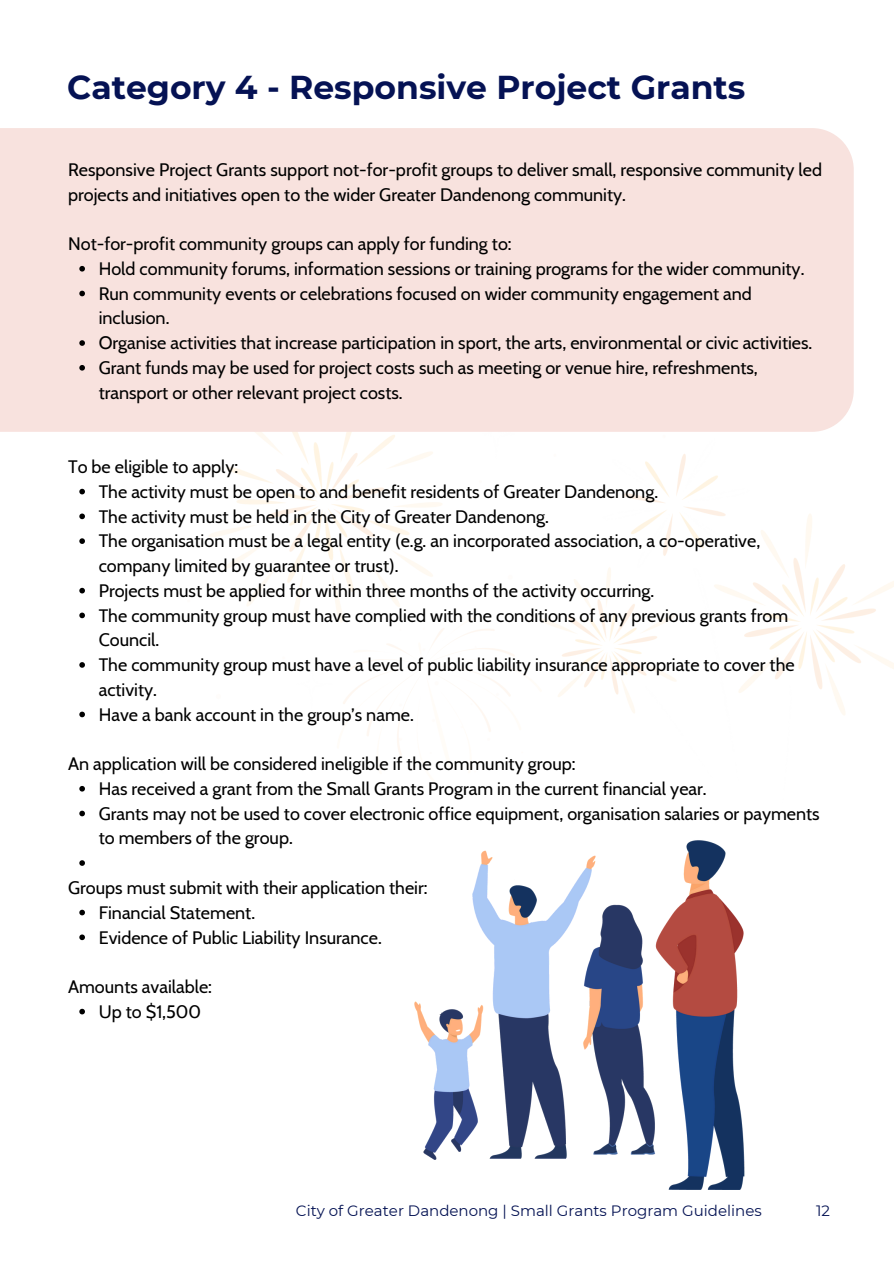
<style>
.page{position:relative;width:894px;height:1264px;background:#fff}
.page>*{position:absolute;margin:0;border:0;box-sizing:border-box;transform-origin:0 0}
.t1{font:700 33px "Montserrat";color:#051254}
.t2{font:18px/24.8px "Cabin";color:#000}
.t3{font:15px "Montserrat";color:#041253}
</style>
<div class="page">
<img style="left:209px;top:382px;width:684px;height:373px">
<div style="left:0;top:128px;width:853px;height:304px;background:#f8e2de"></div>
<svg style="left:79px;top:266px;width:6px;height:5px"></svg>
<svg style="left:79px;top:291px;width:6px;height:5px"></svg>
<svg style="left:79px;top:340px;width:6px;height:6px"></svg>
<svg style="left:79px;top:365px;width:6px;height:5px"></svg>
<svg style="left:79px;top:489px;width:6px;height:5px"></svg>
<svg style="left:79px;top:513px;width:6px;height:6px"></svg>
<svg style="left:79px;top:538px;width:6px;height:6px"></svg>
<svg style="left:79px;top:588px;width:6px;height:5px"></svg>
<svg style="left:79px;top:612px;width:6px;height:6px"></svg>
<svg style="left:79px;top:662px;width:6px;height:5px"></svg>
<svg style="left:79px;top:711px;width:6px;height:6px"></svg>
<svg style="left:79px;top:786px;width:6px;height:5px"></svg>
<svg style="left:79px;top:810px;width:6px;height:6px"></svg>
<svg style="left:79px;top:860px;width:6px;height:5px"></svg>
<svg style="left:79px;top:909px;width:6px;height:6px"></svg>
<svg style="left:79px;top:934px;width:6px;height:6px"></svg>
<svg style="left:79px;top:1008px;width:6px;height:6px"></svg>
<img style="left:414px;top:840px;width:331px;height:349px">
<p class="t1" style="left:67px;top:67px;width:679px">Category 4 - Responsive Project Grants</p>
<h1 class="t2" style="left:68px;top:157px;width:755px">Responsive Project Grants support not-for-profit groups to deliver small, responsive community led projects and initiatives open to the wider Greater Dandenong community.</h1>
<h2 class="t2" style="left:68px;top:231px;width:445px">Not-for-profit community groups can apply for funding to:</h2>
<h2 class="t2" style="left:99px;top:256px;width:707px">Hold community forums, information sessions or training programs for the wider community.</h2>
<p class="t2" style="left:99px;top:281px;width:654px">Run community events or celebrations focused on wider community engagement and inclusion.</p>
<p class="t2" style="left:99px;top:330px;width:715px">Organise activities that increase participation in sport, the arts, environmental or civic activities.</p>
<p class="t2" style="left:99px;top:355px;width:660px">Grant funds may be used for project costs such as meeting or venue hire, refreshments, transport or other relevant project costs.</p>
<h2 class="t2" style="left:68px;top:454px;width:172px">To be eligible to apply:</h2>
<h2 class="t2" style="left:99px;top:479px;width:560px">The activity must be open to and benefit residents of Greater Dandenong.</h2>
<p class="t2" style="left:99px;top:503px;width:451px">The activity must be held in the City of Greater Dandenong.</p>
<p class="t2" style="left:99px;top:528px;width:663px">The organisation must be a legal entity (e.g. an incorporated association, a co-operative, company limited by guarantee or trust).</p>
<p class="t2" style="left:99px;top:578px;width:557px">Projects must be applied for within three months of the activity occurring.</p>
<p class="t2" style="left:99px;top:602px;width:690px">The community group must have complied with the conditions of any previous grants from<br>Council.</p>
<p class="t2" style="left:99px;top:652px;width:697px">The community group must have a level of public liability insurance appropriate to cover the activity.</p>
<p class="t2" style="left:99px;top:701px;width:316px">Have a bank account in the group’s name.</p>
<p class="t2" style="left:68px;top:751px;width:509px">An application will be considered ineligible if the community group:</p>
<h2 class="t2" style="left:99px;top:776px;width:609px">Has received a grant from the Small Grants Program in the current financial year.</h2>
<p class="t2" style="left:99px;top:800px;width:722px">Grants may not be used to cover electronic office equipment, organisation salaries or payments to members of the group.</p>
<p class="t2" style="left:68px;top:875px;width:361px">Groups must submit with their application their:</p>
<h2 class="t2" style="left:99px;top:899px;width:158px">Financial Statement.</h2>
<p class="t2" style="left:99px;top:924px;width:284px">Evidence of Public Liability Insurance.</p>
<p class="t2" style="left:68px;top:974px;width:145px">Amounts available:</p>
<h2 class="t2" style="left:99px;top:998px;width:104px">Up to $1,500</h2>
<p class="t3" style="left:296px;top:1201px;width:467px">City of Greater Dandenong | Small Grants Program Guidelines</p>
<p class="t3" style="left:815px;top:1201px;width:15px">12</p>
</div>
